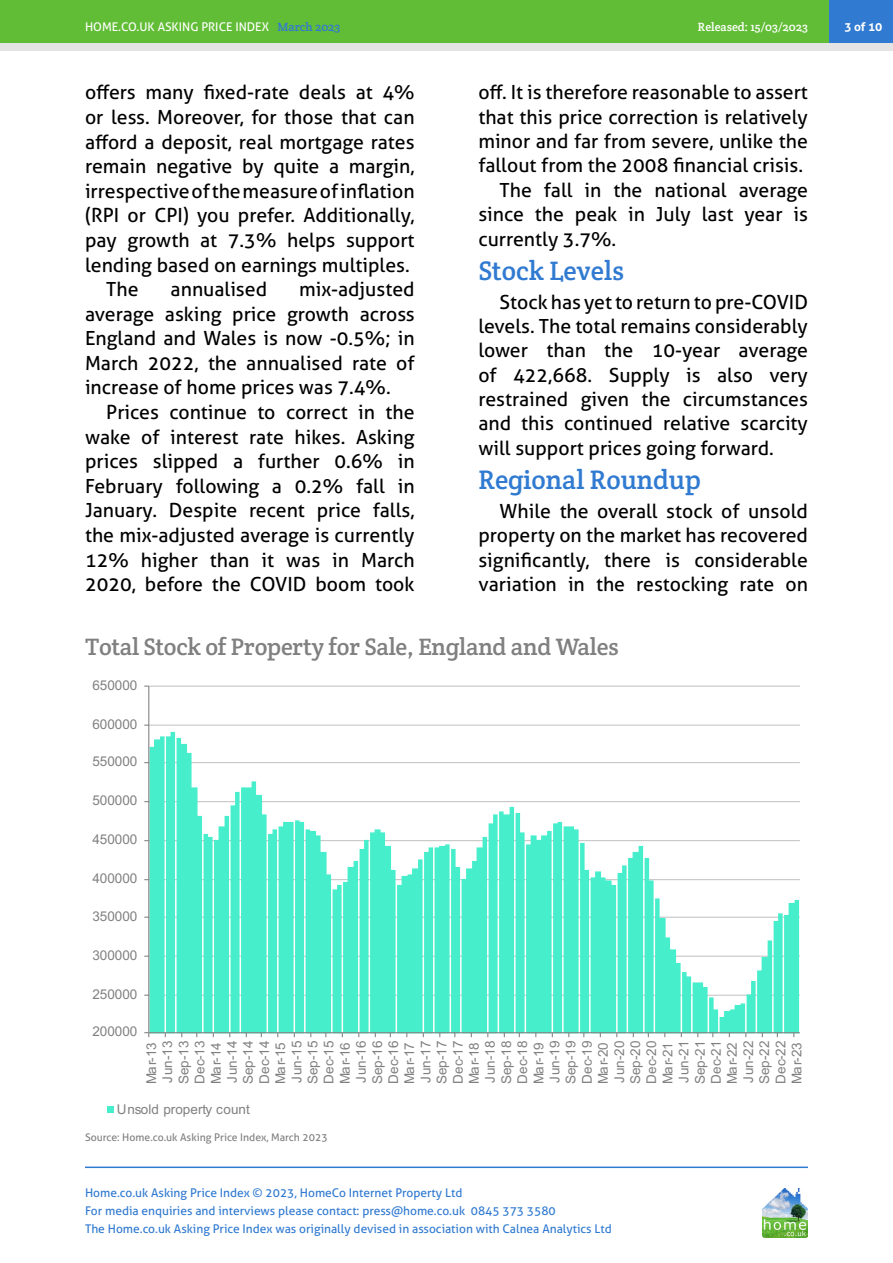
<style>
.page{position:relative;width:893px;height:1263px;background:#fff}
.page>*{position:absolute;margin:0;border:0;box-sizing:border-box;transform-origin:0 0}
.HAPI_Sub_subhead{font:27px "Crete Round";color:#307ad1}
.HAPI_graphic_title{font:24px "Crete Round";letter-spacing:-.01em;color:#808080}
.HAPI_body{font:19.5px/24.6px "Aller";color:#000;text-align:justify}
.t1{font:13.5px/16.2px "Arial";color:#808080;text-align:justify}
.t2{font:12px/18px "Aller";color:#307ad1}
.t3{font:12px "Aller";color:#fff}
.t4{font:12px "Crete Round";color:#fff}
.t5{font:700 12px "Aller";color:#fff}
.HAPI_Source{font:10.5px "Aller";color:#808080}
.s1{font-family:"Crete Round";color:#307ad1}
</style>
<div class="page">
<hr style="left:85px;top:1166px;width:723px;height:2px;background:#307ad1">
<div style="left:0;top:0;width:893px;height:51px;background:#e4e4e4"></div>
<div style="left:0;top:0;width:893px;height:43px;background:#62bd36"></div>
<img style="left:762px;top:1188px;width:46px;height:49px">
<div style="left:829px;top:0;width:64px;height:43px;background:#307ad1"></div>
<hr style="left:149px;top:995px;width:651px;height:1px;background:#808080;opacity:.5">
<hr style="left:149px;top:956px;width:651px;height:1px;background:#808080;opacity:.5">
<hr style="left:149px;top:917px;width:651px;height:1px;background:#808080;opacity:.5">
<hr style="left:149px;top:879px;width:651px;height:1px;background:#808080;opacity:.5">
<hr style="left:149px;top:840px;width:651px;height:1px;background:#808080;opacity:.5">
<hr style="left:149px;top:801px;width:651px;height:1px;background:#808080;opacity:.5">
<hr style="left:149px;top:762px;width:651px;height:1px;background:#808080;opacity:.5">
<hr style="left:149px;top:725px;width:651px;height:1px;background:#d5d5d5">
<hr style="left:149px;top:686px;width:651px;height:1px;background:#d5d5d5">
<svg style="left:150px;top:732px;width:649px;height:300px"></svg>
<hr style="left:148px;top:686px;width:1px;height:347px;background:#868686">
<hr style="left:149px;top:1032px;width:651px;height:1px;background:#868686">
<svg style="left:144px;top:1032px;width:5px;height:5px"></svg>
<svg style="left:108px;top:1107px;width:6px;height:6px"></svg>
<p class="t3" style="left:85px;top:19px;width:257px">HOME.CO.UK ASKING PRICE INDEX <span class="s1">March 2023</span></p>
<p class="t4" style="left:698px;top:19px;width:111px">Released: 15/03/2023</p>
<p class="t5" style="left:844px;top:19px;width:39px">3 of 10</p>
<p class="HAPI_body" style="left:85px;top:80px;width:331px">offers many fixed-rate deals at 4% or less. Moreover, for those that can afford a deposit, real mortgage rates remain negative by quite a margin, irrespective of the measure of inflation (RPI or CPI) you prefer. Additionally, pay growth at 7.3% helps support lending based on earnings multiples.</p>
<p class="HAPI_body" style="left:106px;top:277px;width:34px">The</p>
<p class="HAPI_body" style="left:171px;top:277px;width:98px">annualised</p>
<p class="HAPI_body" style="left:85px;top:277px;width:331px;text-indent:214px">mix-adjusted average asking price growth across England and Wales is now -0.5%; in March 2022, the annualised rate of increase of home prices was 7.4%.</p>
<p class="HAPI_body" style="left:85px;top:400px;width:331px;text-indent:21px">Prices continue to correct in the wake of interest rate hikes. Asking prices slipped a further 0.6% in February following a 0.2% fall in January. Despite recent price falls, the mix-adjusted average is currently 12% higher than it was in March 2020, before the COVID boom took</p>
<p class="HAPI_body" style="left:478px;top:80px;width:331px">off. It is therefore reasonable to assert that this price correction is relatively minor and far from severe, unlike the fallout from the 2008 financial crisis.</p>
<p class="HAPI_body" style="left:478px;top:178px;width:331px;text-indent:21px">The fall in the national average since the peak in July last year is currently 3.7%.</p>
<p class="HAPI_Sub_subhead" style="left:478px;top:253px;width:147px">Stock Levels</p>
<p class="HAPI_body" style="left:478px;top:290px;width:331px;text-indent:21px">Stock has yet to return to pre-COVID levels. The total remains considerably lower than the 10-year average of 422,668. Supply is also very restrained given the circumstances and this continued relative scarcity will support prices going forward.</p>
<p class="HAPI_Sub_subhead" style="left:478px;top:463px;width:224px">Regional Roundup</p>
<p class="HAPI_body" style="left:478px;top:499px;width:331px;text-indent:21px">While the overall stock of unsold property on the market has recovered significantly, there is considerable variation in the restocking rate on</p>
<p class="HAPI_graphic_title" style="left:85px;top:631px;width:535px">Total Stock of Property for Sale, England and Wales</p>
<p class="t1" style="left:92px;top:677px;width:47px">650000</p>
<p class="t1" style="left:92px;top:716px;width:47px">600000</p>
<p class="t1" style="left:92px;top:753px;width:47px">550000</p>
<p class="t1" style="left:92px;top:792px;width:47px">500000</p>
<p class="t1" style="left:92px;top:831px;width:47px">450000</p>
<p class="t1" style="left:92px;top:870px;width:47px">400000</p>
<p class="t1" style="left:92px;top:908px;width:47px">350000</p>
<p class="t1" style="left:92px;top:947px;width:47px">300000</p>
<p class="t1" style="left:92px;top:986px;width:47px">250000</p>
<p class="t1" style="left:92px;top:1023px;width:47px">200000</p>
<p class="t1" style="left:143px;top:1084px;width:45px;rotate:-90deg">Mar-13<br>Jun-13<br>Sep-13<br>Dec-13<br>Mar-14<br>Jun-14<br>Sep-14<br>Dec-14<br>Mar-15<br>Jun-15<br>Sep-15<br>Dec-15<br>Mar-16<br>Jun-16<br>Sep-16<br>Dec-16<br>Mar-17<br>Jun-17<br>Sep-17<br>Dec-17<br>Mar-18<br>Jun-18<br>Sep-18<br>Dec-18<br>Mar-19<br>Jun-19<br>Sep-19<br>Dec-19<br>Mar-20<br>Jun-20<br>Sep-20<br>Dec-20<br>Mar-21<br>Jun-21<br>Sep-21<br>Dec-21<br>Mar-22<br>Jun-22<br>Sep-22<br>Dec-22<br>Mar-23</p>
<p class="t1" style="left:117px;top:1101px;width:134px">Unsold property count</p>
<p class="HAPI_Source" style="left:85px;top:1131px;width:244px">Source: Home.co.uk Asking Price Index, March 2023</p>
<p class="t2" style="left:85px;top:1184px;width:528px">Home.co.uk Asking Price Index © 2023, HomeCo Internet Property Ltd<br>For media enquiries and interviews please contact: press@home.co.uk 0845 373 3580<br>The Home.co.uk Asking Price Index was originally devised in association with Calnea Analytics Ltd</p>
</div>
